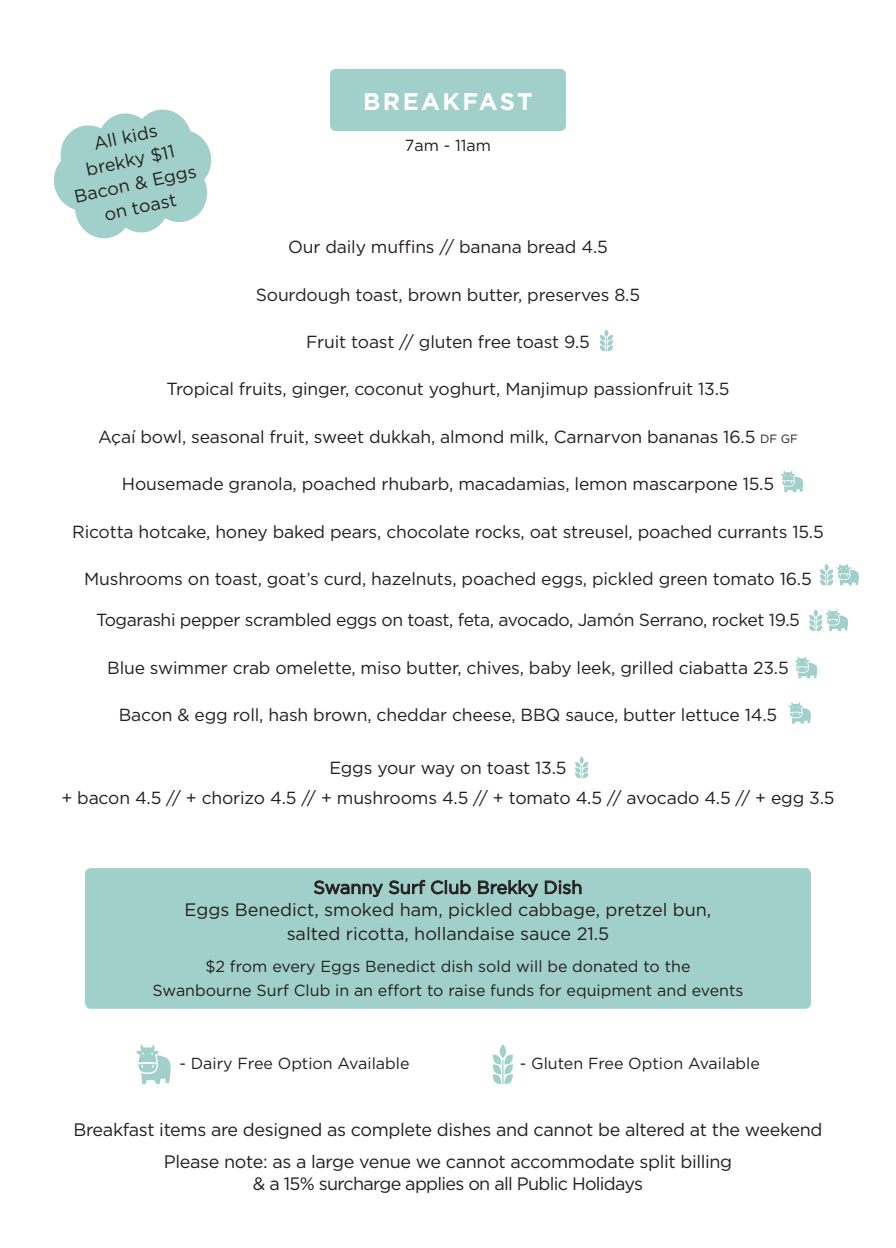
<style>
.page{position:relative;width:896px;height:1248px;background:#fff}
.page>*{position:absolute;margin:0;border:0;box-sizing:border-box;transform-origin:0 0}
.Titles{font:700 24px "Gotham";letter-spacing:.1em;color:#fff}
.Food_Menu_-_General{font:18px/23.8px "Gotham";color:#231f20;text-align:center}
.Titles-2{font:18px "Gotham";letter-spacing:-.02em;color:#231f20}
.Titles-3{font:18px "Gotham";letter-spacing:-.04em;color:#231f20}
.Food_Menu_-_General-2{font:17.6px "Gotham";letter-spacing:-.01em;color:#231f20}
.Titles-4{font:16px "Gotham";color:#231f20}
.Food_Menu_-_General-3{font:16px "Gotham";color:#231f20}
.s1{font-size:12px}
</style>
<div class="page">
<div style="left:330px;top:69px;width:236px;height:62px;background:#a1d0cb;border-radius:6px"></div>
<div style="left:85px;top:868px;width:726px;height:140px;background:#a1d0cb;border-radius:6px"></div>
<svg style="left:314px;top:880px;width:69px;height:16px"></svg>
<svg style="left:389px;top:880px;width:36px;height:13px"></svg>
<svg style="left:431px;top:880px;width:39px;height:14px"></svg>
<svg style="left:478px;top:880px;width:60px;height:16px"></svg>
<svg style="left:545px;top:880px;width:36px;height:13px"></svg>
<svg style="left:54px;top:109px;width:158px;height:130px"></svg>
<svg style="left:136px;top:1044px;width:35px;height:39px"></svg>
<div style="left:500px;top:1044px;width:6px;height:14px;background:#a1d0cb;border-radius:50%"></div>
<svg style="left:492px;top:1054px;width:21px;height:30px"></svg>
<svg style="left:599px;top:329px;width:14px;height:22px"></svg>
<svg style="left:780px;top:470px;width:24px;height:22px"></svg>
<svg style="left:820px;top:563px;width:39px;height:22px"></svg>
<svg style="left:788px;top:702px;width:23px;height:21px"></svg>
<svg style="left:579px;top:756px;width:5px;height:8px"></svg>
<svg style="left:575px;top:761px;width:13px;height:17px"></svg>
<svg style="left:794px;top:656px;width:24px;height:22px"></svg>
<svg style="left:809px;top:609px;width:39px;height:22px"></svg>
<p class="Food_Menu_-_General" style="left:91px;top:131px;width:66px;rotate:-12deg">All kids</p>
<p class="Food_Menu_-_General" style="left:84px;top:157px;width:92px;rotate:-12deg">brekky $11</p>
<p class="Food_Menu_-_General" style="left:72px;top:184px;width:126px;rotate:-12deg">Bacon &amp; Eggs on toast</p>
<p class="Titles" style="left:363px;top:85px;width:171px">BREAKFAST</p>
<p class="Food_Menu_-_General-3" style="left:405px;top:135px;width:88px">7am - 11am</p>
<p class="Food_Menu_-_General-2" style="left:288px;top:236px;width:321px">Our daily muffins // banana bread 4.5</p>
<p class="Food_Menu_-_General-2" style="left:256px;top:283px;width:386px">Sourdough toast, brown butter, preserves 8.5</p>
<p class="Food_Menu_-_General-2" style="left:306px;top:330px;width:285px">Fruit toast // gluten free toast 9.5</p>
<p class="Food_Menu_-_General-2" style="left:166px;top:378px;width:564px">Tropical fruits, ginger, coconut yoghurt, Manjimup passionfruit 13.5</p>
<p class="Food_Menu_-_General-2" style="left:98px;top:425px;width:701px">Açaí bowl, seasonal fruit, sweet dukkah, almond milk, Carnarvon bananas 16.5 <span class="s1">DF GF</span></p>
<p class="Food_Menu_-_General-2" style="left:122px;top:472px;width:654px">Housemade granola, poached rhubarb, macadamias, lemon mascarpone 15.5</p>
<p class="Food_Menu_-_General-2" style="left:72px;top:520px;width:753px">Ricotta hotcake, honey baked pears, chocolate rocks, oat streusel, poached currants 15.5</p>
<p class="Food_Menu_-_General-2" style="left:84px;top:567px;width:729px">Mushrooms on toast, goat’s curd, hazelnuts, poached eggs, pickled green tomato 16.5</p>
<p class="Food_Menu_-_General-2" style="left:96px;top:608px;width:705px">Togarashi pepper scrambled eggs on toast, feta, avocado, Jamón Serrano, rocket 19.5</p>
<p class="Food_Menu_-_General-2" style="left:107px;top:656px;width:683px">Blue swimmer crab omelette, miso butter, chives, baby leek, grilled ciabatta 23.5</p>
<p class="Food_Menu_-_General-2" style="left:119px;top:703px;width:660px">Bacon &amp; egg roll, hash brown, cheddar cheese, BBQ sauce, butter lettuce 14.5</p>
<p class="Food_Menu_-_General-2" style="left:329px;top:756px;width:238px">Eggs your way on toast 13.5</p>
<p class="Food_Menu_-_General-2" style="left:61px;top:786px;width:774px">+ bacon 4.5 // + chorizo 4.5 // + mushrooms 4.5 // + tomato 4.5 // avocado 4.5 // + egg 3.5</p>
<p class="Food_Menu_-_General" style="left:313px;top:874px;width:270px">Swanny Surf Club Brekky Dish</p>
<p class="Food_Menu_-_General" style="left:185px;top:897px;width:528px">Eggs Benedict, smoked ham, pickled cabbage, pretzel bun,</p>
<p class="Food_Menu_-_General" style="left:287px;top:921px;width:324px">salted ricotta, hollandaise sauce 21.5</p>
<p class="Titles-4" style="left:205px;top:956px;width:487px">$2 from every Eggs Benedict dish sold will be donated to the</p>
<p class="Titles-4" style="left:152px;top:980px;width:592px">Swanbourne Surf Club in an effort to raise funds for equipment and events</p>
<p class="Titles-4" style="left:179px;top:1053px;width:232px">- Dairy Free Option Available</p>
<p class="Titles-4" style="left:520px;top:1053px;width:241px">- Gluten Free Option Available</p>
<p class="Titles-2" style="left:73px;top:1117px;width:750px">Breakfast items are designed as complete dishes and cannot be altered at the weekend</p>
<p class="Titles-2" style="left:164px;top:1150px;width:570px">Please note: as a large venue we cannot accommodate split billing</p>
<p class="Titles-3" style="left:253px;top:1171px;width:391px">&amp; a 15% surcharge applies on all Public Holidays</p>
</div>
